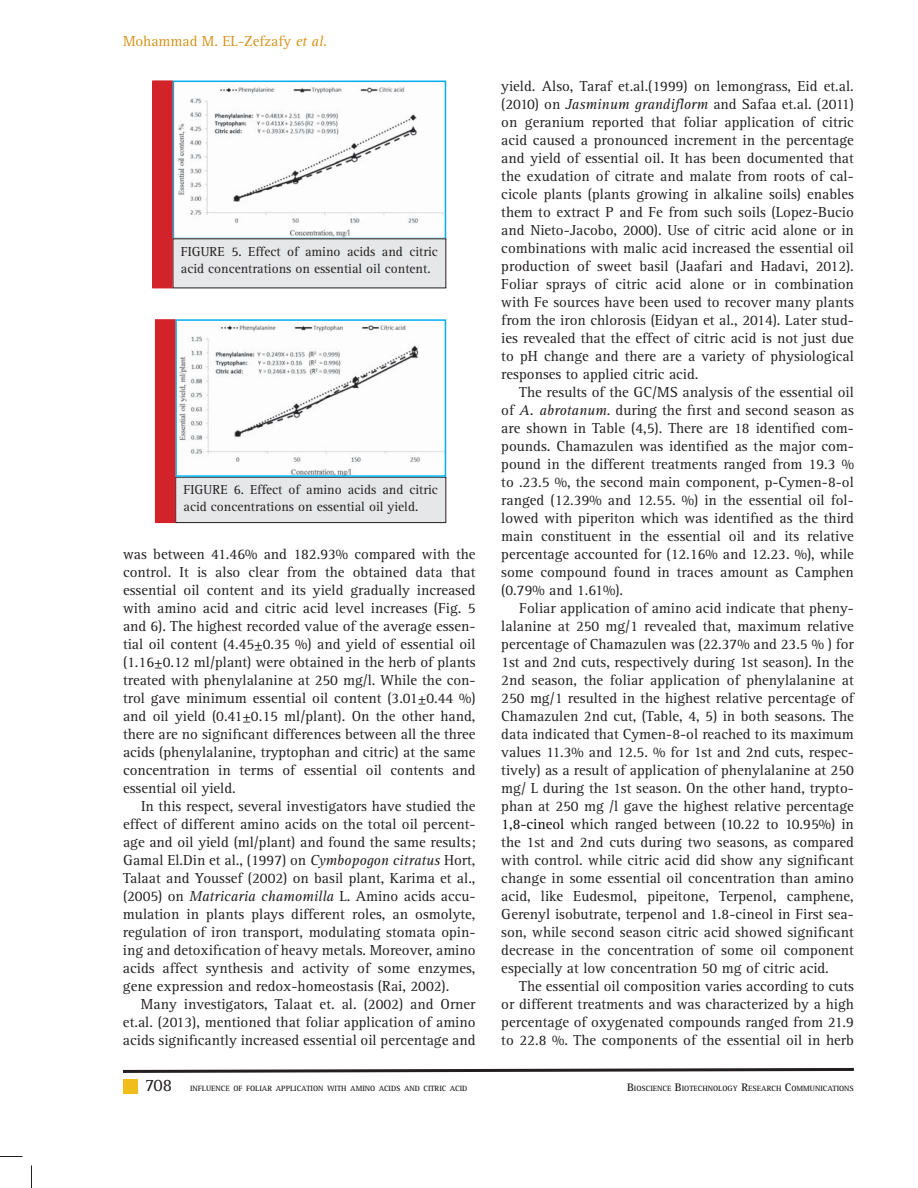
<style>
.page{position:relative;width:918px;height:1188px;background:#fff}
.page>*{position:absolute;margin:0;border:0;box-sizing:border-box;transform-origin:0 0}
.t1{font:18px "Rotis Serif Std";color:#231f20}
.t2{font:15px/18px "Rotis Serif Std";color:#231f20;text-align:justify}
.t3{font:15px "Rotis Serif Std";color:#d6931d}
.t4{font:13.5px/16.5px "Rotis Serif Std";color:#231f20}
.t5{font:700 7.8px "Rotis Serif Std";color:#231f20}
.s1{font-style:italic}
.s2{color:#090909}
.s3{font-size:11.25px}
</style>
<div class="page">
<div style="left:123px;top:1079px;width:15px;height:15px;background:#f0bd1b"></div>
<svg style="left:123px;top:1067px;width:731px;height:6px"></svg>
<img style="left:177px;top:87px;width:266px;height:149px">
<div style="left:173px;top:81px;width:273px;height:158px;border:2px solid #00aeef"></div>
<div style="left:173px;top:239px;width:273px;height:49px;background:#e6e7e8"></div>
<div style="left:153px;top:81px;width:19px;height:207px;background:#d2232a"></div>
<div style="left:152px;top:81px;width:21px;height:207px;border:1px solid #d2232a"></div>
<div style="left:176px;top:477px;width:270px;height:46px;background:#e6e7e8"></div>
<div style="left:175px;top:477px;width:271px;height:46px;border:1px solid #231f20"></div>
<img style="left:178px;top:325px;width:265px;height:149px">
<div style="left:175px;top:319px;width:271px;height:158px;border:2px solid #00aeef"></div>
<div style="left:155px;top:320px;width:20px;height:203px;background:#d2232a"></div>
<svg style="left:0;top:1156px;width:22px;height:1px"></svg>
<svg style="left:31px;top:1166px;width:1px;height:22px"></svg>
<p class="t3" style="left:123px;top:35px;width:206px">Mohammad M. EL-Zefzafy <span class="s1">et al.</span></p>
<p class="t4" style="left:181px;top:244px;width:259px">FIGURE 5. Effect of amino acids and citric acid concentrations on essential oil content.</p>
<p class="t4" style="left:184px;top:483px;width:256px">FIGURE 6. Effect of amino acids and citric acid concentrations on essential oil yield.</p>
<p class="t2" style="left:123px;top:547px;width:354px">was between 41.46% and 182.93% compared with the control. It is also clear from the obtained data that essential oil content and its yield gradually increased with amino acid and citric acid level increases (Fig. 5 and 6). The highest recorded value of the average essen&shy;tial oil content (4.45±0.35 %) and yield of essential oil (1.16±0.12 ml/plant) were obtained in the herb of plants treated with phenylalanine at 250 mg/l. While the con&shy;trol gave minimum essential oil content (3.01±0.44 %) and oil yield (0.41±0.15 ml/plant). On the other hand, there are no significant differences between all the three acids (phenylalanine, tryptophan and citric) at the same concentration in terms of essential oil contents and essential oil yield.</p>
<p class="t2" style="left:123px;top:799px;width:354px;text-indent:18px">In this respect, several investigators have studied the effect of different amino acids on the total oil percent&shy;age and oil yield (ml/plant) and found the same results; Gamal El.Din et al., (1997) on <span class="s1">Cymbopogon citratus</span> Hort, Talaat and Youssef (2002) on basil plant, Karima et al., (2005) on <span class="s1">Matricaria chamomilla</span> L. Amino acids accu&shy;mulation in plants plays different roles, an osmolyte, regulation of iron transport, modulating stomata opin&shy;ing and detoxification of heavy metals. Moreover, amino acids affect synthesis and activity of some enzymes, gene expression and redox-homeostasis (Rai, 2002).</p>
<p class="t2" style="left:123px;top:997px;width:354px;text-indent:18px">Many investigators, Talaat et. al. (2002) and Orner et.al. (2013), mentioned that foliar application of amino acids significantly increased essential oil percentage and</p>
<p class="t2" style="left:501px;top:78px;width:354px">yield. Also, Taraf et.al.(1999) on lemongrass, Eid et.al. (2010) on <span class="s1">Jasminum grandiflorm</span> and Safaa et.al. (2011) on geranium reported that foliar application of citric acid caused a pronounced increment in the percentage and yield of essential oil. It has been documented that the exudation of citrate and malate from roots of cal&shy;cicole plants (plants growing in alkaline soils) enables them to extract P and Fe from such soils (Lopez-Bucio and Nieto-Jacobo, 2000). Use of citric acid alone or in combinations with malic acid increased the essential oil production of sweet basil (Jaafari and Hadavi, 2012).<br>Foliar sprays of citric acid alone or in combination with Fe sources have been used to recover many plants from the iron chlorosis (Eidyan et al., 2014). Later stud&shy;ies revealed that the effect of citric acid is not just due to pH change and there are a variety of physiological responses to applied citric acid.</p>
<p class="t2" style="left:501px;top:384px;width:354px;text-indent:18px">The results of the GC/MS analysis of the essential oil of <span class="s1">A. abrotanum</span>. during the first and second season as are shown in Table (4,5). There are 18 identified com&shy;pounds. Chamazulen was identified as the major com&shy;pound in the different treatments ranged from 19.3 % to .23.5 %, the second main component, p-Cymen-8-ol ranged (12.39% and 12.55. %) in the essential oil fol&shy;lowed with piperiton which was identified as the third main constituent in the essential oil and its relative percentage accounted for (12.16% and 12.23. %), while some compound found in traces amount as Camphen (0.79% and 1.61%).</p>
<p class="t2" style="left:501px;top:600px;width:354px;text-indent:18px">Foliar application of amino acid indicate that pheny&shy;lalanine at 250 mg/1 revealed that, maximum relative percentage of Chamazulen was (22.37% and 23.5 % ) for 1st and 2nd cuts, respectively during 1st season). In the 2nd season, the foliar application of phenylalanine at 250 mg/1 resulted in the highest relative percentage of Chamazulen 2nd cut, (Table, 4, 5) in both seasons. The data indicated that Cymen-8-ol reached to its maximum values 11.3% and 12.5. % for 1st and 2nd cuts, respec&shy;tively) as a result of application of phenylalanine at 250 mg/ L during the 1st season. On the other hand, trypto&shy;phan at 250 mg /l gave the highest relative percentage <span class="s2">1,8-cineol</span> which ranged between (10.22 to 10.95%) in the 1st and 2nd cuts during two seasons, as compared with control. while citric acid did show any significant change in some essential oil concentration than amino acid, like Eudesmol, pipeitone, Terpenol, camphene, Gerenyl isobutrate, terpenol and 1.8-cineol in First sea&shy;son, while second season citric acid showed significant decrease in the concentration of some oil component especially at low concentration 50 mg of citric acid.</p>
<p class="t2" style="left:501px;top:978px;width:354px;text-indent:18px">The essential oil composition varies according to cuts or different treatments and was characterized by a high percentage of oxygenated compounds ranged from 21.9 to 22.8 %. The components of the essential oil in herb</p>
<p class="t1" style="left:145px;top:1078px;width:29px">708</p>
<p class="t5" style="left:190px;top:1085px;width:279px">INFLUENCE OF FOLIAR APPLICATION WITH AMINO ACIDS AND CITRIC ACID</p>
<p class="t5" style="left:627px;top:1085px;width:228px"><span class="s3">B</span>IOSCIENCE <span class="s3">B</span>IOTECHNOLOGY <span class="s3">R</span>ESEARCH <span class="s3">C</span>OMMUNICATIONS</p>
</div>
